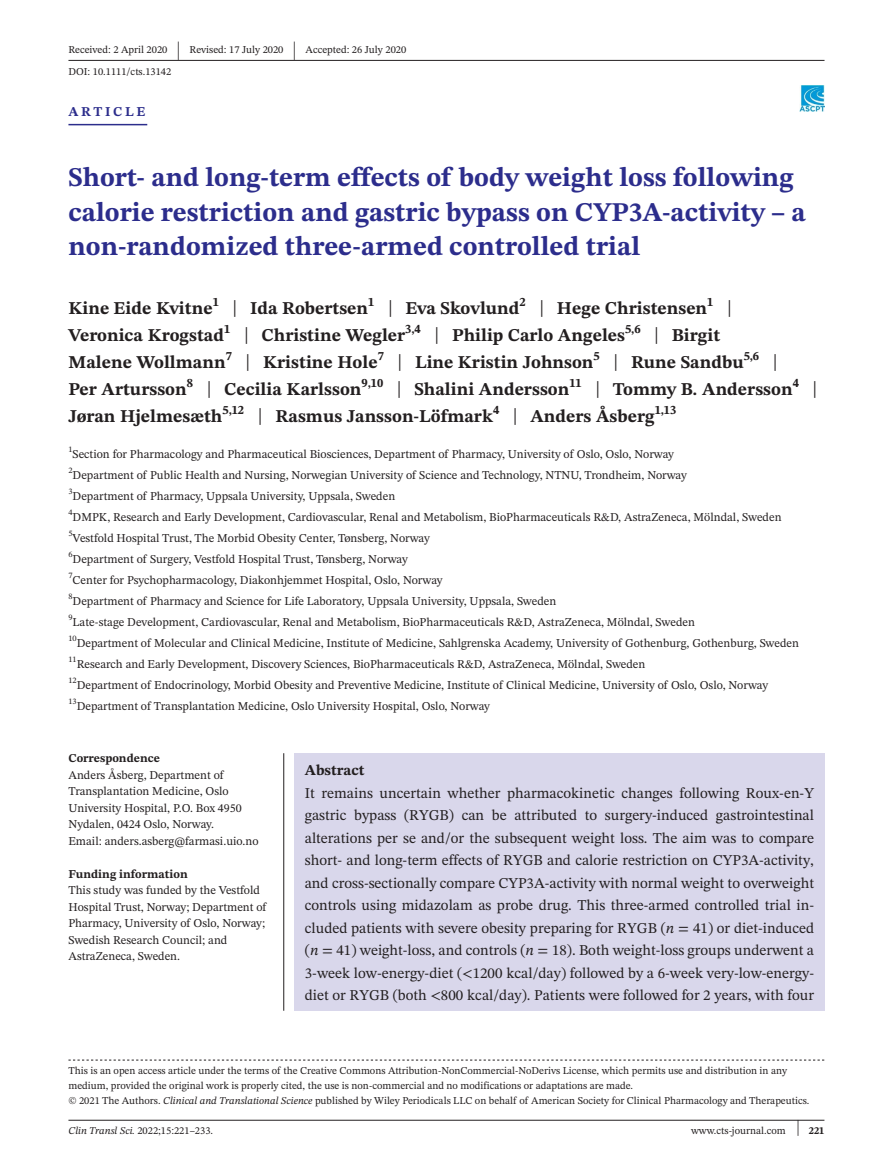
<style>
.page{position:relative;width:893px;height:1174px;background:#fff}
.page>*{position:absolute;margin:0;border:0;box-sizing:border-box;transform-origin:0 0}
.t1{font:700 27px/34.5px "STIX Two Text";color:#2c2d8c}
.t2{font:25.65px "STIX Two Text";color:#231f20;scale:.49 1}
.t3{font:700 18px/27px "STIX Two Text";color:#231f20}
.t4{font:15px/22.5px "STIX Two Text";color:#231f20;text-align:justify}
.t5{font:700 15px "STIX Two Text";color:#231f20}
.t6{font:700 13.5px "STIX Two Text";letter-spacing:.2em;color:#2c2d8c}
.t7{font:700 12.6px "STIX Two Text";color:#231f20}
.t8{font:12px/16.5px "STIX Two Text";color:#231f20}
.t9{font:700 12px "STIX Two Text";color:#231f20}
.t10{font:10.5px/15px "STIX Two Text";color:#231f20}
.t11{font:8.4px "STIX Two Text";color:#231f20}
.s1{font-weight:400;font-size:23.4px}
.s2{font-style:italic}
.s3{font-size:22.2px}
.s4{font-weight:700}
</style>
<div class="page">
<hr style="left:68px;top:1119px;width:756px;height:1px;background:#231f20">
<img style="left:799px;top:85px;width:25px;height:26px">
<hr style="left:68px;top:60px;width:756px;height:1px;background:#231f20">
<hr style="left:68px;top:124px;width:79px;height:1px;background:#2c2d8c">
<svg style="left:68px;top:1059px;width:756px;height:1px"></svg>
<div style="left:294px;top:753px;width:530px;height:257px;background:#d9d7eb"></div>
<hr style="left:283px;top:753px;width:1px;height:257px;background:#231f20">
<p class="t10" style="left:68px;top:42px;width:100px">Received: 2 April 2020</p>
<h2 class="t2" style="left:177px;top:32px;width:8px">|</h2>
<p class="t10" style="left:190px;top:42px;width:95px">Revised: 17 July 2020</p>
<h2 class="t2" style="left:293px;top:32px;width:8px">|</h2>
<p class="t10" style="left:306px;top:42px;width:102px">Accepted: 26 July 2020</p>
<p class="t10" style="left:68px;top:64px;width:104px">DOI: 10.1111/cts.13142</p>
<p class="t6" style="left:68px;top:101px;width:79px">ARTICLE</p>
<h1 class="t1" style="left:68px;top:161px;width:739px">Short--and long--term effects of body weight loss following calorie restriction and gastric bypass on CYP3A--activity –-a non--randomized three--armed controlled trial</h1>
<p class="t3" style="left:68px;top:295px;width:750px">Kine Eide Kvitne<sup>1</sup> <span class="s1">|</span> Ida Robertsen<sup>1</sup> <span class="s1">|</span> Eva Skovlund<sup>2</sup> <span class="s1">|</span> Hege Christensen<sup>1</sup> <span class="s1">|<br></span>Veronica Krogstad<sup>1</sup> <span class="s1">|</span> Christine Wegler<sup>3,4</sup> <span class="s1">|</span> Philip Carlo Angeles<sup>5,6</sup> <span class="s1">|</span> Birgit<br>Malene Wollmann<sup>7</sup> <span class="s1">|</span> Kristine Hole<sup>7</sup> <span class="s1">|</span> Line Kristin Johnson<sup>5</sup> <span class="s1">|</span> Rune Sandbu<sup>5,6</sup> <span class="s1">|<br></span>Per Artursson<sup>8</sup> <span class="s1">|</span> Cecilia Karlsson<sup>9,10</sup> <span class="s1">|</span> Shalini Andersson<sup>11</sup> <span class="s1">|</span> Tommy B. Andersson<sup>4</sup> <span class="s1">| </span>Jøran Hjelmesæth<sup>5,12</sup> <span class="s1">|</span> Rasmus Jansson--Löfmark<sup>4</sup> <span class="s1">|</span> Anders Åsberg</p>
<p class="t7" style="left:655px;top:400px;width:23px">1,13</p>
<p class="t11" style="left:68px;top:443px;width:6px">1</p>
<p class="t8" style="left:73px;top:445px;width:603px">Section for Pharmacology and Pharmaceutical Biosciences, Department of Pharmacy, University of Oslo, Oslo, Norway</p>
<p class="t11" style="left:68px;top:464px;width:6px">2</p>
<p class="t8" style="left:73px;top:466px;width:616px">Department of Public Health and Nursing, Norwegian University of Science and Technology, NTNU, Trondheim, Norway</p>
<p class="t11" style="left:68px;top:485px;width:6px">3</p>
<p class="t8" style="left:73px;top:487px;width:324px">Department of Pharmacy, Uppsala University, Uppsala, Sweden</p>
<p class="t11" style="left:68px;top:506px;width:6px">4</p>
<p class="t8" style="left:73px;top:508px;width:710px">DMPK, Research and Early Development, Cardiovascular, Renal and Metabolism, BioPharmaceuticals R&amp;D, AstraZeneca, Mölndal, Sweden</p>
<p class="t11" style="left:68px;top:527px;width:6px">5</p>
<p class="t8" style="left:73px;top:529px;width:359px">Vestfold Hospital Trust, The Morbid Obesity Center, Tønsberg, Norway</p>
<p class="t11" style="left:68px;top:548px;width:6px">6</p>
<p class="t8" style="left:73px;top:550px;width:337px">Department of Surgery, Vestfold Hospital Trust, Tønsberg, Norway</p>
<p class="t11" style="left:68px;top:569px;width:6px">7</p>
<p class="t8" style="left:73px;top:571px;width:372px">Center for Psychopharmacology, Diakonhjemmet Hospital, Oslo, Norway</p>
<p class="t11" style="left:68px;top:590px;width:6px">8</p>
<p class="t8" style="left:73px;top:592px;width:485px">Department of Pharmacy and Science for Life Laboratory, Uppsala University, Uppsala, Sweden</p>
<p class="t11" style="left:68px;top:611px;width:6px">9</p>
<p class="t8" style="left:73px;top:613px;width:624px">Late-stage Development, Cardiovascular, Renal and Metabolism, BioPharmaceuticals R&amp;D, AstraZeneca, Mölndal, Sweden</p>
<p class="t11" style="left:68px;top:632px;width:10px">10</p>
<p class="t8" style="left:77px;top:634px;width:724px">Department of Molecular and Clinical Medicine, Institute of Medicine, Sahlgrenska Academy, University of Gothenburg, Gothenburg, Sweden</p>
<p class="t11" style="left:68px;top:653px;width:10px">11</p>
<p class="t8" style="left:77px;top:655px;width:570px">Research and Early Development, Discovery Sciences, BioPharmaceuticals R&amp;D, AstraZeneca, Mölndal, Sweden</p>
<p class="t11" style="left:68px;top:674px;width:10px">12</p>
<p class="t8" style="left:77px;top:676px;width:693px">Department of Endocrinology, Morbid Obesity and Preventive Medicine, Institute of Clinical Medicine, University of Oslo, Oslo, Norway</p>
<p class="t11" style="left:68px;top:695px;width:10px">13</p>
<p class="t8" style="left:77px;top:697px;width:415px">Department of Transplantation Medicine, Oslo University Hospital, Oslo, Norway</p>
<p class="t9" style="left:68px;top:750px;width:93px">Correspondence</p>
<p class="t8" style="left:68px;top:766px;width:192px">Anders Åsberg, Department of Transplantation Medicine, Oslo University Hospital, P.O. Box 4950<br>Nydalen, 0424 Oslo, Norway.<br>Email: anders.asberg@farmasi.uio.no</p>
<p class="t9" style="left:68px;top:865px;width:121px">Funding information</p>
<p class="t8" style="left:68px;top:882px;width:199px">This study was funded by the Vestfold Hospital Trust, Norway; Department of Pharmacy, University of Oslo, Norway; Swedish Research Council; and AstraZeneca, Sweden.</p>
<p class="t5" style="left:305px;top:759px;width:61px">Abstract</p>
<p class="t4" style="left:305px;top:781px;width:511px">It remains uncertain whether pharmacokinetic changes following Roux-en-Y gastric bypass (RYGB) can be attributed to surgery-induced gastrointestinal alterations per se and/or the subsequent weight loss. The aim was to compare short- and long-term effects of RYGB and calorie restriction on CYP3A-activity, and cross-sectionally compare CYP3A-activity with normal weight to overweight controls using midazolam as probe drug. This three-armed controlled trial in&shy;cluded patients with severe obesity preparing for RYGB (<span class="s2">n</span> = 41) or diet-induced (<span class="s2">n</span> = 41) weight-loss, and controls (<span class="s2">n</span> = 18). Both weight-loss groups underwent a 3-week low-energy-diet (&lt;1200 kcal/day) followed by a 6-week very-low-energy&shy;diet or RYGB (both &lt;800 kcal/day). Patients were followed for 2 years, with four</p>
<p class="t10" style="left:68px;top:1063px;width:743px">This is an open access article under the terms of the Creative Commons Attribution-NonCommercial-NoDerivs License, which permits use and distribution in any medium, provided the original work is properly cited, the use is non-commercial and no modifications or adaptations are made.<br>© 2021 The Authors. <span class="s2">Clinical and Translational Science</span> published by Wiley Periodicals LLC on behalf of American Society for Clinical Pharmacology and Therapeutics.</p>
<p class="t10" style="left:68px;top:1123px;width:146px"><span class="s2">Clin Transl Sci.</span> 2022;15:221–233.</p>
<p class="t10" style="left:691px;top:1123px;width:135px">www.cts-journal.com <span class="s3">|</span> <span class="s4">221</span></p>
</div>
